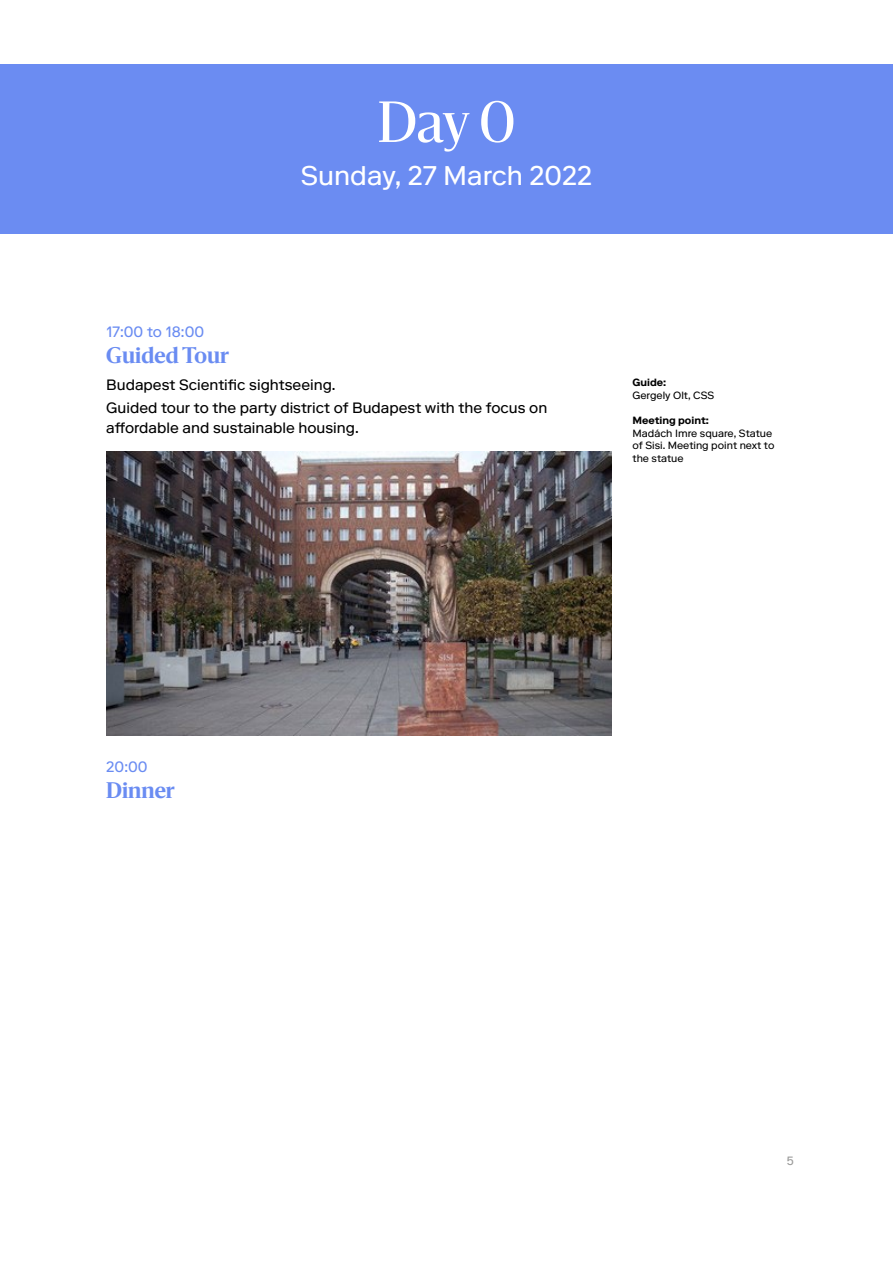
<style>
.page{position:relative;width:893px;height:1263px;background:#fff}
.page>*{position:absolute;margin:0;border:0;box-sizing:border-box;transform-origin:0 0}
.t1{font:54px "Sanomat";color:#fff}
.t2{font:27px "Riforma LL";color:#fff}
.t3{font:700 21px "Sanomat";color:#6a8cf2}
.t4{font:15px/23.7px "Riforma LL";color:#000}
.t5{font:15px "Riforma LL";color:#6a8cf2}
.t6{font:12px "Riforma LL";color:#9b9b9a}
.t7{font:10.5px/12.6px "Riforma LL";color:#000}
.t8{font:700 10.5px "Riforma LL";color:#000}
</style>
<div class="page">
<div style="left:0;top:65px;width:893px;height:169px;background:#6b8cf2"></div>
<img style="left:106px;top:451px;width:505px;height:284px">
<h1 class="t1" style="left:377px;top:83px;width:139px">Day 0</h1>
<h2 class="t2" style="left:301px;top:158px;width:293px">Sunday, 27 March 2022</h2>
<p class="t5" style="left:106px;top:322px;width:99px">17:00 to 18:00</p>
<h3 class="t3" style="left:106px;top:339px;width:124px">Guided Tour</h3>
<p class="t4" style="left:106px;top:372px;width:443px">Budapest Scientific sightseeing.<br>Guided tour to the party district of Budapest with the focus on</p>
<p class="t4" style="left:106px;top:415px;width:254px">affordable and sustainable housing.</p>
<p class="t8" style="left:632px;top:376px;width:35px">Guide:</p>
<p class="t7" style="left:632px;top:389px;width:83px">Gergely Olt, CSS</p>
<p class="t8" style="left:632px;top:414px;width:78px">Meeting point:</p>
<p class="t7" style="left:632px;top:427px;width:143px">Madách Imre square, Statue of Sisi. Meeting point next to the statue</p>
<p class="t5" style="left:106px;top:757px;width:43px">20:00</p>
<h3 class="t3" style="left:106px;top:774px;width:70px">Dinner</h3>
<p class="t6" style="left:787px;top:1153px;width:8px">5</p>
</div>
